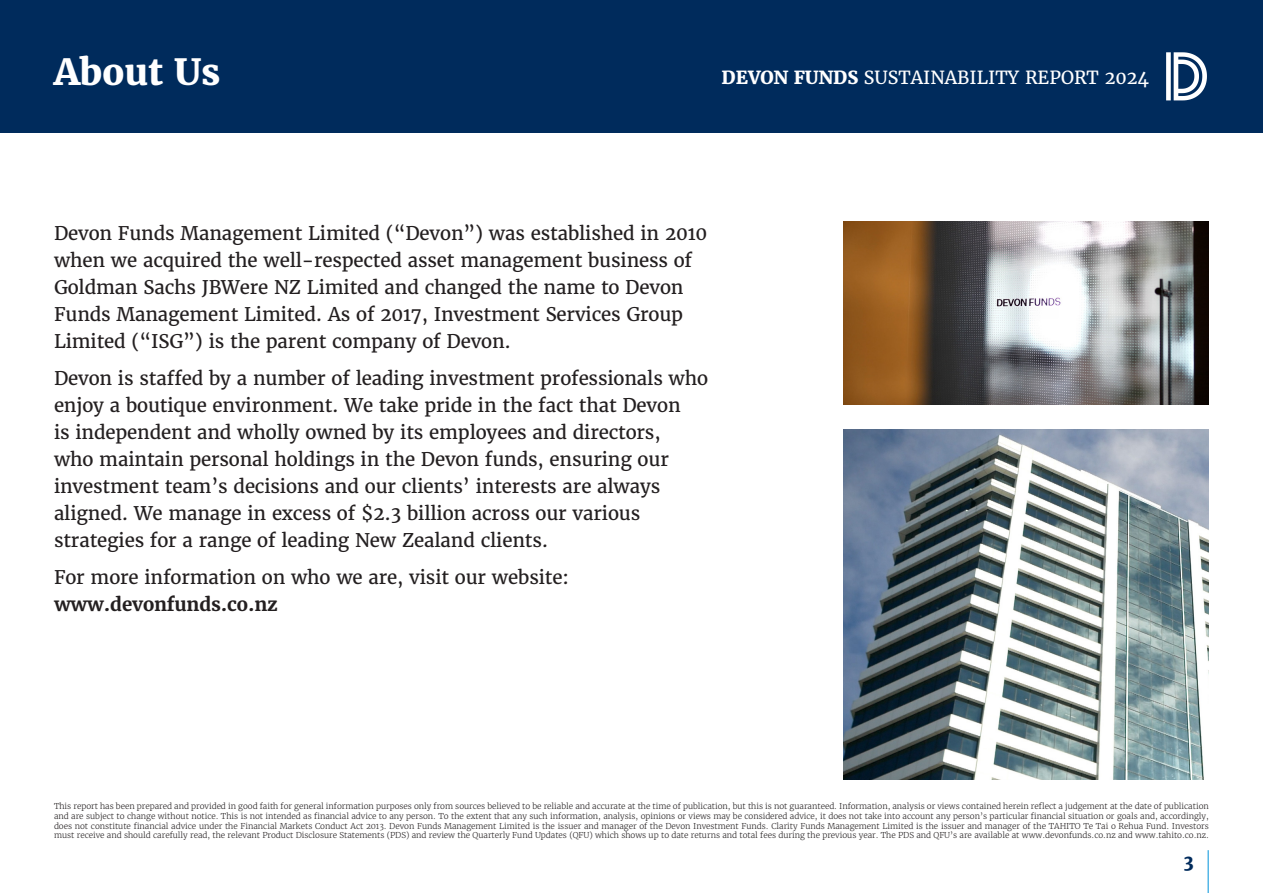
<style>
.page{position:relative;width:1263px;height:893px;background:#fff}
.page>*{position:absolute;margin:0;border:0;box-sizing:border-box;transform-origin:0 0}
.t1{font:800 36px "Merriweather";color:#fff}
.t2{font:18.75px/27px "Merriweather";letter-spacing:-.01em;color:#231f20}
.t3{font:18px "Merriweather";color:#fff}
.t4{font:800 18px "Merriweather";color:#002b5c}
.t5{font:300 8.1px/9.8px "Merriweather";letter-spacing:-.005em;color:#231f20;text-align:justify}
.s1{font-weight:800}
.s2{font-weight:700}
</style>
<div class="page">
<div style="left:0;top:0;width:1263px;height:132px;background:#002b5c"></div>
<svg style="left:1166px;top:52px;width:41px;height:48px"></svg>
<hr style="left:1207px;top:850px;width:2px;height:43px;background:#56b7e7">
<img style="left:843px;top:429px;width:366px;height:350px">
<img style="left:843px;top:221px;width:366px;height:183px">
<p class="t1" style="left:54px;top:49px;width:168px">About Us</p>
<h3 class="t3" style="left:722px;top:66px;width:429px"><span class="s1">DEVON FUNDS</span> SUSTAINABILITY REPORT 2024</h3>
<p class="t2" style="left:54px;top:220px;width:655px">Devon Funds Management Limited (“Devon”) was established in 2010 when we acquired the well-respected asset management business of Goldman Sachs JBWere NZ Limited and changed the name to Devon Funds Management Limited. As of 2017, Investment Services Group Limited (“ISG”) is the parent company of Devon.</p>
<p class="t2" style="left:54px;top:365px;width:656px">Devon is staffed by a number of leading investment professionals who enjoy a boutique environment. We take pride in the fact that Devon<br>is independent and wholly owned by its employees and directors,<br>who maintain personal holdings in the Devon funds, ensuring our investment team’s decisions and our clients’ interests are always aligned. We manage in excess of $2.3 billion across our various strategies for a range of leading New Zealand clients.</p>
<p class="t2" style="left:54px;top:564px;width:516px">For more information on who we are, visit our website: <span class="s2">www.devonfunds.co.nz</span></p>
<p class="t5" style="left:54px;top:801px;width:1156px">This report has been prepared and provided in good faith for general information purposes only from sources believed to be reliable and accurate at the time of publication, but this is not guaranteed. Information, analysis or views contained herein reflect a judgement at the date of publication and are subject to change without notice. This is not intended as financial advice to any person. To the extent that any such information, analysis, opinions or views may be considered advice, it does not take into account any person’s particular financial situation or goals and, accordingly, does not constitute financial advice under the Financial Markets Conduct Act 2013. Devon Funds Management Limited is the issuer and manager of the Devon Investment Funds. Clarity Funds Management Limited is the issuer and manager of the TAHITO Te Tai o Rehua Fund. Investors must receive and should carefully read, the relevant Product Disclosure Statements (PDS) and review the Quarterly Fund Updates (QFU) which shows up to date returns and total fees during the previous year. The PDS and QFU’s are available at www.devonfunds.co.nz and www.tahito.co.nz.</p>
<h3 class="t4" style="left:1183px;top:850px;width:12px">3</h3>
</div>
